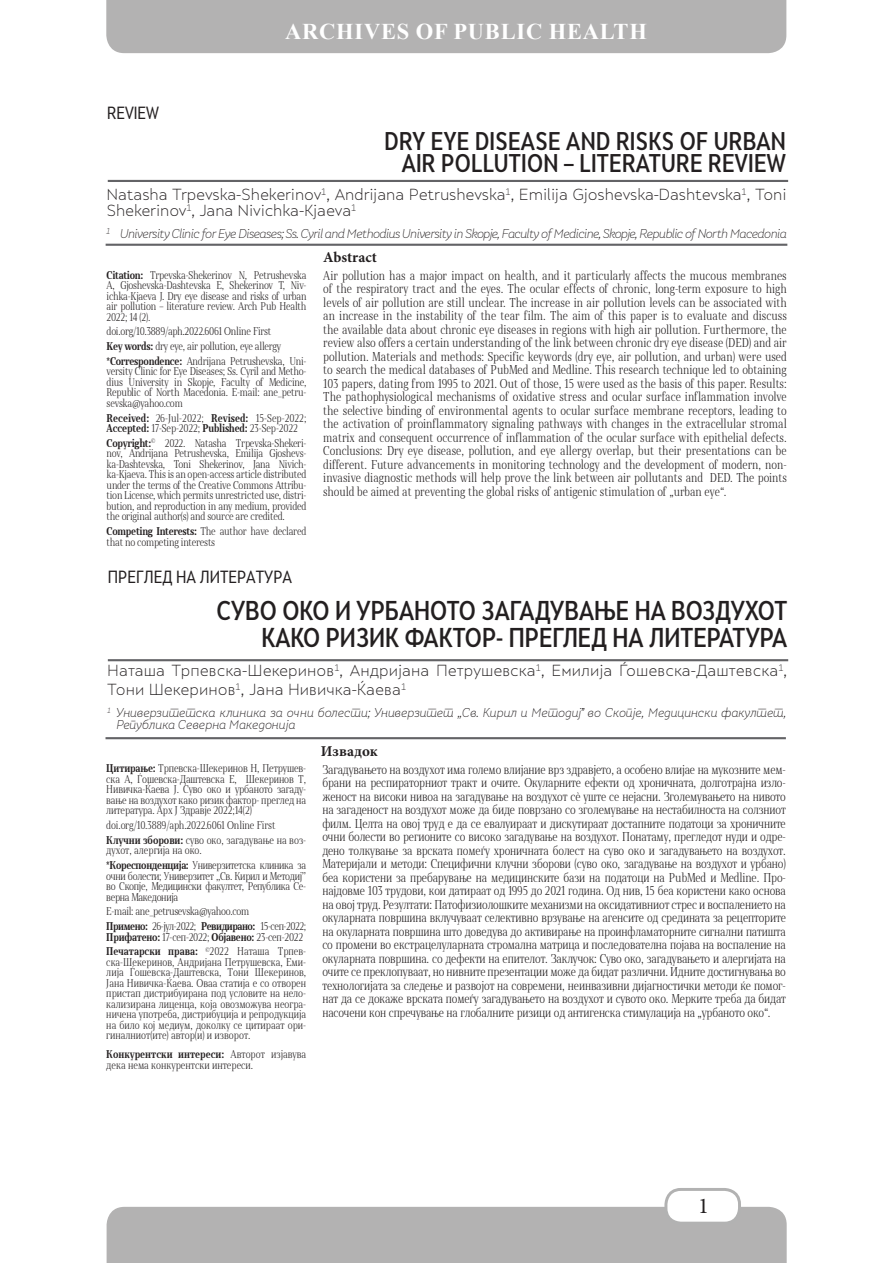
<style>
.page{position:relative;width:893px;height:1263px;background:#fff}
.page>*{position:absolute;margin:0;border:0;box-sizing:border-box;transform-origin:0 0}
.t1{font:500 25.5px "Skola Sans Cn";color:#231f20}
.t2{font:500 24px "Skola Sans Cn";letter-spacing:.01em;color:#231f20}
.t3{font:700 22.5px "Times New Roman";letter-spacing:.035em;color:#fff}
.t4{font:22.5px "Minion Pro";color:#231f20}
.t5{font:16.5px "Skola Sans Cn";color:#231f20}
.t6{font:300 15px/16.5px "Skola Sans";letter-spacing:-.015em;color:#231f20}
.t7{font:700 15px "Minion Pro";color:#231f20}
.t8{font:300 12px/13.5px "Skola Serif Cn";letter-spacing:-.01em;color:#231f20;text-align:justify}
.t9{font:300 12px/12px "Skola Sans It";letter-spacing:-.02em;color:#231f20}
.t10{font:300 12px "Skola Sans It";letter-spacing:-.06em;color:#231f20}
.t11{font:300 10.5px/10.5px "Skola Serif Cn";letter-spacing:-.02em;color:#231f20;text-align:justify}
.t12{font:300 10.5px/10.5px "Skola Serif Cn";color:#231f20}
.t13{font:300 10.5px/10.5px "Skola Serif Cn";letter-spacing:-.04em;color:#231f20}
.s1{font-weight:700}
</style>
<div class="page">
<div style="left:106px;top:0;width:680px;height:53px;background:#b3b2b2"></div>
<div style="left:107px;top:1207px;width:680px;height:56px;background:#b3b2b2"></div>
<div style="left:666px;top:1189px;width:73px;height:34px;background:#fff;border-radius:15px"></div>
<div style="left:664px;top:1188px;width:77px;height:36px;border:3px solid #b2b2b2;border-radius:15px"></div>
<hr style="left:106px;top:737px;width:680px;height:2px;background:#636366">
<hr style="left:108px;top:659px;width:680px;height:2px;background:#636366">
<hr style="left:106px;top:244px;width:681px;height:2px;background:#636366">
<hr style="left:108px;top:180px;width:680px;height:2px;background:#636366">
<p class="t5" style="left:107px;top:103px;width:54px">REVIEW</p>
<p class="t3" style="left:285px;top:15px;width:363px">ARCHIVES OF PUBLIC HEALTH</p>
<p class="t2" style="left:384px;top:126px;width:403px">DRY EYE DISEASE AND RISKS OF URBAN</p>
<p class="t2" style="left:402px;top:149px;width:386px">AIR POLLUTION – LITERATURE REVIEW</p>
<p class="t6" style="left:106px;top:186px;width:682px">Natasha Trpevska-Shekerinov<sup>1</sup>, Andrijana Petrushevska<sup>1</sup>, Emilija Gjoshevska-Dashtevska<sup>1</sup>, Toni<br>Shekerinov<sup>1</sup>, Jana Nivichka-Kjaeva<sup>1</sup></p>
<p class="t10" style="left:106px;top:227px;width:682px"><sup>1</sup> University Clinic for Eye Diseases; Ss. Cyril and Methodius University in Skopje, Faculty of Medicine, Skopje, Republic of North Macedonia</p>
<p class="t11" style="left:107px;top:269px;width:201px"><span class="s1">Citation:</span> Trpevska-Shekerinov N, Petrushevska A, Gjoshevska-Dashtevska E, Shekerinov T, Niv&shy;ichka-Kjaeva J. Dry eye disease and risks of urban air pollution – literature review. Arch Pub Health 2022; 14 (2).</p>
<p class="t11" style="left:107px;top:326px;width:166px">doi.org/10.3889/aph.2022.6061 Online First</p>
<p class="t11" style="left:107px;top:341px;width:176px"><span class="s1">Key words:</span> dry eye, air pollution, eye allergy</p>
<p class="t11" style="left:107px;top:356px;width:201px"><span class="s1">*Correspondence:</span> Andrijana Petrushevska, Uni&shy;versity Clinic for Eye Diseases; Ss. Cyril and Metho&shy;dius University in Skopje, Faculty of Medicine, Republic of North Macedonia. E-mail: ane_petru&shy;sevska@yahoo.com</p>
<p class="t11" style="left:107px;top:412px;width:201px"><span class="s1">Received:</span> 26-Jul-2022; <span class="s1">Revised:</span> 15-Sep-2022;<br><span class="s1">Accepted:</span> 17-Sep-2022; <span class="s1">Published:</span> 23-Sep-2022</p>
<p class="t11" style="left:107px;top:438px;width:201px"><span class="s1">Copyright:</span><sup>©</sup> 2022. Natasha Trpevska-Shekeri&shy;nov, Andrijana Petrushevska, Emilija Gjoshevs&shy;ka-Dashtevska, Toni Shekerinov, Jana Nivich&shy;ka-Kjaeva. This is an open-access article distributed under the terms of the Creative Commons Attribu&shy;tion License, which permits unrestricted use, distri&shy;bution, and reproduction in any medium, provided the original author(s) and source are credited.</p>
<p class="t11" style="left:107px;top:526px;width:201px"><span class="s1">Competing Interests:</span> The author have declared that no competing interests</p>
<p class="t5" style="left:108px;top:567px;width:186px">ПРЕГЛЕД НА ЛИТЕРАТУРА</p>
<p class="t7" style="left:323px;top:246px;width:55px">Abstract</p>
<p class="t8" style="left:323px;top:269px;width:465px">Air pollution has a major impact on health, and it particularly affects the mucous membranes of the respiratory tract and the eyes. The ocular effects of chronic, long-term exposure to high levels of air pollution are still unclear. The increase in air pollution levels can be associated with an increase in the instability of the tear film. The aim of this paper is to evaluate and discuss the available data about chronic eye diseases in regions with high air pollution. Furthermore, the review also offers a certain understanding of the link between chronic dry eye disease (DED) and air pollution. Materials and methods: Specific keywords (dry eye, air pollution, and urban) were used to search the medical databases of PubMed and Medline. This research technique led to obtaining 103 papers, dating from 1995 to 2021. Out of those, 15 were used as the basis of this paper. Results:<br>The pathophysiological mechanisms of oxidative stress and ocular surface inflammation involve the selective binding of environmental agents to ocular surface membrane receptors, leading to the activation of proinflammatory signaling pathways with changes in the extracellular stromal matrix and consequent occurrence of inflammation of the ocular surface with epithelial defects.<br>Conclusions: Dry eye disease, pollution, and eye allergy overlap, but their presentations can be different. Future advancements in monitoring technology and the development of modern, non&shy;invasive diagnostic methods will help prove the link between air pollutants and DED. The points should be aimed at preventing the global risks of antigenic stimulation of „urban eye“.</p>
<p class="t1" style="left:216px;top:595px;width:572px">СУВО ОКО И УРБАНОТО ЗАГАДУВАЊЕ НА ВОЗДУХОТ</p>
<p class="t1" style="left:261px;top:622px;width:527px">КАКО РИЗИК ФАКТОР- ПРЕГЛЕД НА ЛИТЕРАТУРА</p>
<p class="t6" style="left:107px;top:660px;width:682px;line-height:19.5px">Наташа Трпевска-Шекеринов<sup>1</sup>, Андријана Петрушевска<sup>1</sup>, Емилија Ѓошевска-Даштевска<sup>1</sup>,<br>Тони Шекеринов<sup>1</sup>, Јана Нивичка-Ќаева<sup>1</sup></p>
<p class="t9" style="left:116px;top:707px;width:671px;text-indent:-9px"><sup>1</sup> Универзитетска клиника за очни болести; Универзитет ,,Св. Кирил и Методиј’’ во Скопје, Медицински факултет,<br>Република Северна Македонија</p>
<p class="t11" style="left:106px;top:763px;width:201px"><span class="s1">Цитирање:</span> Трпевска-Шекеринов Н, Петрушев&shy;ска А, Ѓошевска-Даштевска Е, Шекеринов Т, Нивичка-Ќаева Ј. Суво око и урбаното загаду&shy;вање на воздухот како ризик фактор- преглед на литература. Арх Ј Здравје 2022;14(2)</p>
<p class="t11" style="left:106px;top:820px;width:171px">doi.org/10.3889/aph.2022.6061 Online First</p>
<p class="t12" style="left:106px;top:835px;width:201px"><span class="s1">Клучни зборови:</span> суво око, загадување на воз&shy;духот, алергија на око.</p>
<p class="t11" style="left:106px;top:860px;width:201px"><span class="s1">*Кореспонденција:</span> Универзитетска клиника за очни болести; Универзитет ,,Св. Кирил и Методиј’’ во Скопје, Медицински факултет, Република Се&shy;верна Македонија</p>
<p class="t11" style="left:106px;top:906px;width:145px">E-mail: ane_petrusevska@yahoo.com</p>
<p class="t13" style="left:106px;top:921px;width:201px"><span class="s1">Примено:</span> 26-јул-2022; <span class="s1">Ревидирано:</span> 15-сеп-2022;<br><span class="s1">Прифатено:</span> 17-сеп-2022; <span class="s1">Објавено:</span> 23-сеп-2022</p>
<p class="t11" style="left:106px;top:946px;width:201px"><span class="s1">Печатарски права:</span> <sup>©</sup>2022 Наташа Трпев&shy;ска-Шекеринов, Андријана Петрушевска, Еми&shy;лија Ѓошевска-Даштевска, Тони Шекеринов, Јана Нивичка-Ќаева. Оваа статија е со отворен пристап дистрибуирана под условите на нело&shy;кализирана лиценца, која овозможува неогра&shy;ничена употреба, дистрибуција и репродукција на било кој медиум, доколку се цитираат ори&shy;гиналниот(ите) автор(и) и изворот.</p>
<p class="t12" style="left:106px;top:1049px;width:201px"><span class="s1">Конкурентски интереси:</span> Авторот изјавува дека нема конкурентски интереси.</p>
<p class="t7" style="left:321px;top:740px;width:58px">Извадок</p>
<p class="t8" style="left:322px;top:762px;width:465px">Загадувањето на воздухот има големо влијание врз здравјето, а особено влијае на мукозните мем&shy;брани на респираторниот тракт и очите. Окуларните ефекти од хроничната, долготрајна изло&shy;женост на високи нивоа на загадување на воздухот сè уште се нејасни. Зголемувањето на нивото на загаденост на воздухот може да биде поврзано со зголемување на нестабилноста на солзниот филм. Целта на овој труд е да се евалуираат и дискутираат достапните податоци за хроничните очни болести во регионите со високо загадување на воздухот. Понатаму, прегледот нуди и одре&shy;дено толкување за врската помеѓу хроничната болест на суво око и загадувањето на воздухот.<br>Материјали и методи: Специфични клучни зборови (суво око, загадување на воздухот и урбано) беа користени за пребарување на медицинските бази на податоци на PubMed и Medline. Про&shy;најдовме 103 трудови, кои датираат од 1995 до 2021 година. Од нив, 15 беа користени како основа на овој труд. Резултати: Патофизиолошките механизми на оксидативниот стрес и воспалението на окуларната површина вклучуваат селективно врзување на агенсите од средината за рецепторите на окуларната површина што доведува до активирање на проинфламаторните сигнални патишта со промени во екстрацелуларната стромална матрица и последователна појава на воспаление на окуларната површина. со дефекти на епителот. Заклучок: Суво око, загадувањето и алергијата на очите се преклопуваат, но нивните презентации може да бидат различни. Идните достигнувања во технологијата за следење и развојот на современи, неинвазивни дијагностички методи ќе помог&shy;нат да се докаже врската помеѓу загадувањето на воздухот и сувото око. Мерките треба да бидат насочени кон спречување на глобалните ризици од антигенска стимулација на „урбаното око“.</p>
<h3 class="t4" style="left:698px;top:1191px;width:12px">1</h3>
</div>
